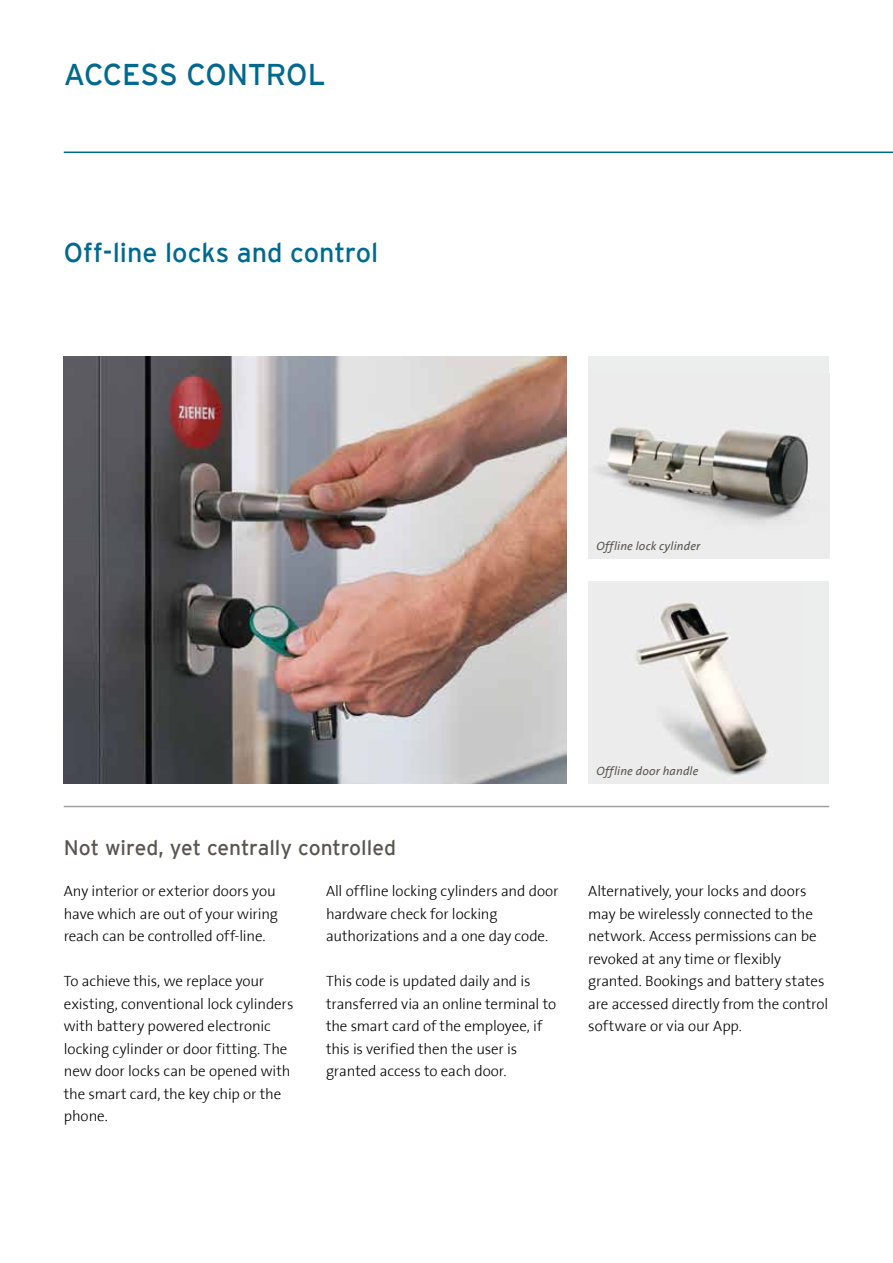
<style>
.page{position:relative;width:893px;height:1263px;background:#fff}
.page>*{position:absolute;margin:0;border:0;box-sizing:border-box;transform-origin:0 0}
.t1{font:30px "Interstate";letter-spacing:-.01em;color:#00698e}
.t2{font:27px "Interstate";color:#00698e}
.t3{font:21px "Interstate";letter-spacing:-.005em;color:#58574e}
.t4{font:300 15px/22.5px "The Sans";letter-spacing:-.005em;color:#000}
.t5{font:italic 12px "The Sans";letter-spacing:.015em;color:#58574e}
</style>
<div class="page">
<hr style="left:64px;top:152px;width:829px;height:1px;background:#00698e">
<div style="left:588px;top:581px;width:241px;height:203px;background:#eceded"></div>
<img style="left:636px;top:602px;width:132px;height:173px">
<div style="left:588px;top:356px;width:241px;height:203px;background:#eceded"></div>
<img style="left:597px;top:427px;width:212px;height:96px">
<img style="left:64px;top:356px;width:503px;height:428px">
<hr style="left:64px;top:806px;width:765px;height:1px;background:#9c9e9f">
<h1 class="t1" style="left:64px;top:57px;width:263px">ACCESS CONTROL</h1>
<h2 class="t2" style="left:64px;top:237px;width:316px">Off-line locks and control</h2>
<p class="t5" style="left:596px;top:540px;width:105px">Offline lock cylinder</p>
<h3 class="t3" style="left:64px;top:836px;width:334px">Not wired, yet centrally controlled</h3>
<p class="t4" style="left:64px;top:881px;width:216px">Any interior or exterior doors you have which are out of your wiring reach can be controlled off-line.</p>
<p class="t4" style="left:64px;top:971px;width:231px">To achieve this, we replace your existing, conventional lock cylinders with battery powered electronic locking cylinder or door fitting. The new door locks can be opened with the smart card, the key chip or the phone.</p>
<p class="t4" style="left:326px;top:881px;width:234px">All offline locking cylinders and door hardware check for locking authorizations and a one day code.</p>
<p class="t4" style="left:326px;top:971px;width:232px">This code is updated daily and is transferred via an online terminal to the smart card of the employee, if this is verified then the user is granted access to each door.</p>
<p class="t5" style="left:596px;top:764px;width:104px">Offline door handle</p>
<p class="t4" style="left:588px;top:881px;width:241px">Alternatively, your locks and doors may be wirelessly connected to the network. Access permissions can be revoked at any time or flexibly granted. Bookings and battery states are accessed directly from the control software or via our App.</p>
</div>
